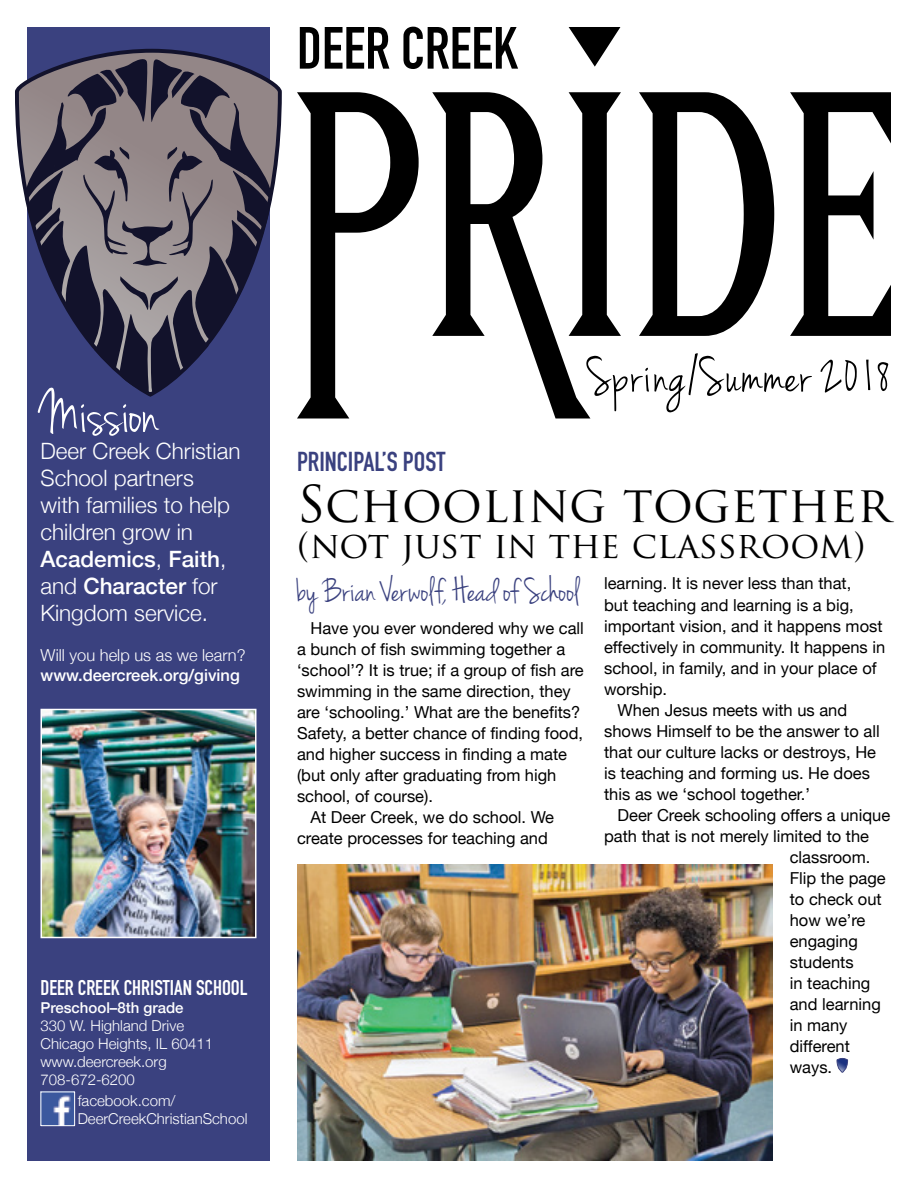
<style>
.page{position:relative;width:918px;height:1188px;background:#fff}
.page>*{position:absolute;margin:0;border:0;box-sizing:border-box;transform-origin:0 0}
.t1{font:63px "Jenna Sue";color:#fff}
.t2{font:700 58.5px "DIN Condensed";color:#000}
.t3{font:54px "Jenna Sue";letter-spacing:.03em;color:#000}
.t4{font:49.5px "Trajan Pro";color:#000}
.t5{font:36px "Jenna Sue";color:#3a417f}
.t6{font:36px "Trajan Pro";color:#000}
.t7{font:700 27px "DIN Condensed";color:#3a417f}
.t8{font:300 22.5px/27px "Helvetica Neue";color:#fff}
.t9{font:700 21px "DIN Condensed";color:#fff}
.t10{font:16.5px "Helvetica Neue";color:#000}
.t11{font:500 16.5px "Helvetica Neue";color:#fff}
.t12{font:300 16.5px "Helvetica Neue";color:#fff}
.t13{font:300 15px/18px "Helvetica Neue";color:#fff}
.t14{font:500 15px "Helvetica Neue";color:#fff}
.s1{font-weight:500}
</style>
<div class="page">
<svg style="left:837px;top:1058px;width:11px;height:14px"></svg>
<div style="left:27px;top:27px;width:243px;height:1134px;background:#3a417f"></div>
<img style="left:42px;top:1094px;width:31px;height:30px">
<div style="left:40px;top:1092px;width:35px;height:34px;border:1px solid #fff"></div>
<svg style="left:15px;top:48px;width:267px;height:349px"></svg>
<svg style="left:25px;top:54px;width:247px;height:340px"></svg>
<img style="left:43px;top:712px;width:210px;height:223px">
<div style="left:40px;top:709px;width:216px;height:229px;border:2px solid #fff"></div>
<svg style="left:297px;top:27px;width:594px;height:391px"></svg>
<img style="left:297px;top:864px;width:475px;height:297px">
<h2 class="t2" style="left:297px;top:9px;width:222px">DEER CREEK</h2>
<h1 class="t1" style="left:40px;top:377px;width:120px">Mission</h1>
<h3 class="t8" style="left:40px;top:436px;width:202px">Deer Creek Christian<br>School partners<br>with families to help children grow in<br><span class="s1">Academics</span>, <span class="s1">Faith</span>, and <span class="s1">Character</span> for<br>Kingdom service.</h3>
<p class="t12" style="left:40px;top:642px;width:207px">Will you help us as we learn?</p>
<p class="t11" style="left:40px;top:662px;width:201px">www.deercreek.org/giving</p>
<p class="t9" style="left:40px;top:974px;width:209px">DEER CREEK CHRISTIAN SCHOOL</p>
<p class="t14" style="left:40px;top:996px;width:145px">Preschool–8th grade</p>
<p class="t13" style="left:40px;top:1016px;width:174px">330 W. Highland Drive<br>Chicago Heights, IL 60411 www.deercreek.org<br>708-672-6200</p>
<p class="t13" style="left:78px;top:1090px;width:171px">facebook.com/<br>DeerCreekChristianSchool</p>
<h3 class="t3" style="left:587px;top:345px;width:306px">Spring/Summer 2018</h3>
<h3 class="t7" style="left:297px;top:444px;width:150px">PRINCIPAL’S POST</h3>
<h3 class="t4" style="left:297px;top:473px;width:595px">SCHOOLING TOGETHER</h3>
<h3 class="t6" style="left:297px;top:523px;width:570px">(NOT JUST IN THE CLASSROOM)</h3>
<h3 class="t5" style="left:297px;top:570px;width:284px">by Brian Verwolf, Head of School</h3>
<p class="t10" style="left:310px;top:616px;width:275px">Have you ever wondered why we call</p>
<p class="t10" style="left:297px;top:637px;width:270px">a bunch of fish swimming together a</p>
<p class="t10" style="left:297px;top:658px;width:288px">‘school’? It is true; if a group of fish are</p>
<p class="t10" style="left:297px;top:679px;width:275px">swimming in the same direction, they</p>
<p class="t10" style="left:297px;top:700px;width:285px">are ‘schooling.’ What are the benefits?</p>
<p class="t10" style="left:297px;top:721px;width:288px">Safety, a better chance of finding food,</p>
<p class="t10" style="left:297px;top:742px;width:272px">and higher success in finding a mate</p>
<p class="t10" style="left:297px;top:763px;width:261px">(but only after graduating from high</p>
<p class="t10" style="left:297px;top:784px;width:137px">school, of course).</p>
<p class="t10" style="left:310px;top:805px;width:245px">At Deer Creek, we do school. We</p>
<p class="t10" style="left:297px;top:826px;width:252px">create processes for teaching and</p>
<p class="t10" style="left:604px;top:572px;width:249px">learning. It is never less than that,</p>
<p class="t10" style="left:604px;top:593px;width:251px">but teaching and learning is a big,</p>
<p class="t10" style="left:604px;top:614px;width:280px">important vision, and it happens most</p>
<p class="t10" style="left:604px;top:635px;width:283px">effectively in community. It happens in</p>
<p class="t10" style="left:604px;top:656px;width:274px">school, in family, and in your place of</p>
<p class="t10" style="left:604px;top:677px;width:64px">worship.</p>
<p class="t10" style="left:618px;top:698px;width:231px">When Jesus meets with us and</p>
<p class="t10" style="left:604px;top:719px;width:277px">shows Himself to be the answer to all</p>
<p class="t10" style="left:604px;top:740px;width:273px">that our culture lacks or destroys, He</p>
<p class="t10" style="left:604px;top:761px;width:267px">is teaching and forming us. He does</p>
<p class="t10" style="left:604px;top:782px;width:207px">this as we ‘school together.’</p>
<p class="t10" style="left:618px;top:803px;width:274px">Deer Creek schooling offers a unique</p>
<p class="t10" style="left:604px;top:824px;width:267px">path that is not merely limited to the</p>
<p class="t10" style="left:790px;top:845px;width:82px">classroom.</p>
<p class="t10" style="left:790px;top:866px;width:97px">Flip the page</p>
<p class="t10" style="left:790px;top:887px;width:94px">to check out</p>
<p class="t10" style="left:790px;top:908px;width:77px">how we’re</p>
<p class="t10" style="left:790px;top:929px;width:70px">engaging</p>
<p class="t10" style="left:790px;top:950px;width:65px">students</p>
<p class="t10" style="left:790px;top:971px;width:82px">in teaching</p>
<p class="t10" style="left:790px;top:992px;width:93px">and learning</p>
<p class="t10" style="left:790px;top:1013px;width:59px">in many</p>
<p class="t10" style="left:790px;top:1034px;width:62px">different</p>
<p class="t10" style="left:790px;top:1055px;width:44px">ways.</p>
</div>
